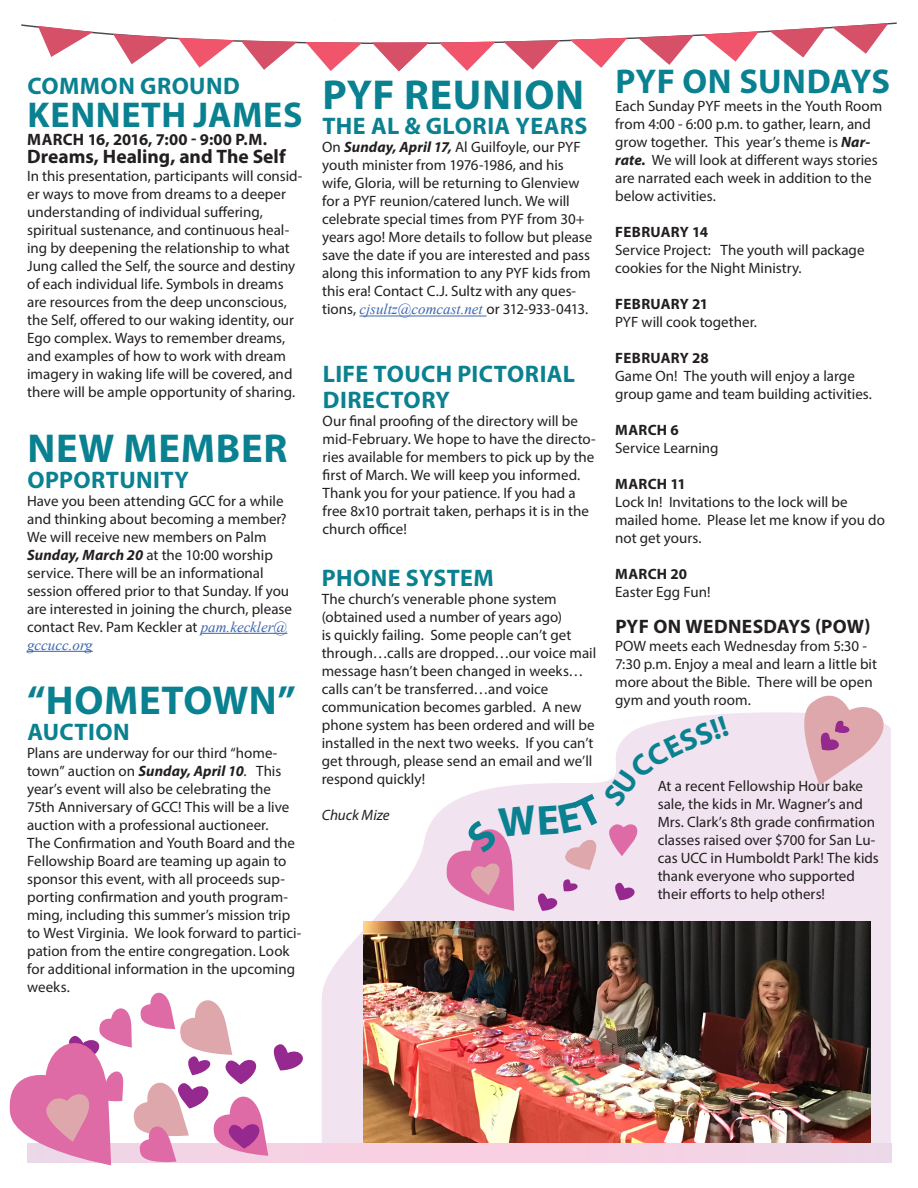
<style>
.page{position:relative;width:918px;height:1188px;background:#fff}
.page>*{position:absolute;margin:0;border:0;box-sizing:border-box;transform-origin:0 0}
.t1{font:700 42px "Myriad Pro";letter-spacing:.015em;color:#0a8190}
.t2{font:700 40.5px "Myriad Pro";letter-spacing:.015em;color:#0a8190}
.t3{font:700 36px "Myriad Pro";letter-spacing:.02em;color:#0a8190}
.t4{font:700 34.5px "Myriad Pro";letter-spacing:.005em;color:#0a8190}
.t5{font:700 24px/25.5px "Myriad Pro";letter-spacing:.015em;color:#0a8190}
.t6{font:700 19.5px "Myriad Pro";color:#231f20}
.t7{font:700 16.5px "Myriad Pro";letter-spacing:.01em;color:#231f20}
.t8{font:15px/18px "Myriad Pro";color:#231f20}
.t9{font:700 15px "Myriad Pro";letter-spacing:.015em;color:#231f20}
.t10{font:italic 15px "Myriad Pro";letter-spacing:-.005em;color:#231f20}
.s1{font-weight:700;font-style:italic}
.s2{font-family:"Times New Roman";font-style:italic;color:#3d65b0}
</style>
<div class="page">
<hr style="left:359px;top:316px;width:128px;height:1px;background:#3d65b0">
<hr style="left:201px;top:633px;width:86px;height:1px;background:#3d65b0">
<hr style="left:27px;top:651px;width:66px;height:1px;background:#3d65b0">
<svg style="left:21px;top:22px;width:876px;height:49px"></svg>
<svg style="left:322px;top:712px;width:569px;height:432px;fill:#f1e3ef"></svg>
<img style="left:364px;top:921px;width:507px;height:223px">
<svg style="left:791px;top:695px;width:100px;height:90px;background:#e5c3cd"></svg>
<div style="left:27px;top:1144px;width:864px;height:19px;background:#f6d1e3"></div>
<svg style="left:9px;top:992px;width:302px;height:173px"></svg>
<svg style="left:444px;top:716px;width:285px;height:195px"></svg>
<p class="t5" style="left:27px;top:72px;width:214px">COMMON GROUND</p>
<p class="t3" style="left:28px;top:91px;width:276px">KENNETH JAMES</p>
<p class="t7" style="left:27px;top:129px;width:241px">MARCH 16, 2016, 7:00 - 9:00 P.M.</p>
<p class="t6" style="left:27px;top:144px;width:260px">Dreams, Healing, and The Self</p>
<p class="t8" style="left:27px;top:167px;width:277px">In this presentation, participants will consid&shy;er ways to move from dreams to a deeper understanding of individual suffering, spiritual sustenance, and continuous heal&shy;ing by deepening the relationship to what Jung called the Self, the source and destiny of each individual life. Symbols in dreams are resources from the deep unconscious, the Self, offered to our waking identity, our Ego complex. Ways to remember dreams, and examples of how to work with dream imagery in waking life will be covered, and there will be ample opportunity of sharing.</p>
<p class="t2" style="left:28px;top:422px;width:261px">NEW MEMBER</p>
<p class="t5" style="left:27px;top:466px;width:163px">OPPORTUNITY</p>
<p class="t8" style="left:27px;top:491px;width:266px">Have you been attending GCC for a while and thinking about becoming a member?<br>We will receive new members on Palm <span class="s1">Sunday, March 20</span> at the 10:00 worship service. There will be an informational session offered prior to that Sunday. If you are interested in joining the church, please contact Rev. Pam Keckler at <span class="s2">pam.keckler@ gccucc.org</span></p>
<p class="t2" style="left:27px;top:674px;width:270px">“HOMETOWN”</p>
<p class="t5" style="left:27px;top:718px;width:104px">AUCTION</p>
<p class="t8" style="left:27px;top:744px;width:276px">Plans are underway for our third “home&shy;town” auction on <span class="s1">Sunday, April 10</span>. This year’s event will also be celebrating the 75th Anniversary of GCC! This will be a live auction with a professional auctioneer.<br>The Confirmation and Youth Board and the Fellowship Board are teaming up again to sponsor this event, with all proceeds sup&shy;porting confirmation and youth program&shy;ming, including this summer’s mission trip to West Virginia. We look forward to partici&shy;pation from the entire congregation. Look for additional information in the upcoming weeks.</p>
<p class="t1" style="left:323px;top:67px;width:263px">PYF REUNION</p>
<p class="t5" style="left:322px;top:113px;width:267px">THE AL &amp; GLORIA YEARS</p>
<p class="t8" style="left:322px;top:138px;width:272px">On <span class="s1">Sunday, April 17,</span> Al Guilfoyle, our PYF youth minister from 1976-1986, and his wife, Gloria, will be returning to Glenview for a PYF reunion/catered lunch. We will celebrate special times from PYF from 30+ years ago! More details to follow but please save the date if you are interested and pass along this information to any PYF kids from this era! Contact C.J. Sultz with any ques&shy;tions, <span class="s2">cjsultz@comcast.net</span> or 312-933-0413.</p>
<p class="t5" style="left:323px;top:361px;width:254px">LIFE TOUCH PICTORIAL<br>DIRECTORY</p>
<p class="t8" style="left:323px;top:411px;width:275px">Our final proofing of the directory will be mid-February. We hope to have the directo&shy;ries available for members to pick up by the first of March. We will keep you informed.<br>Thank you for your patience. If you had a free 8x10 portrait taken, perhaps it is in the church office!</p>
<p class="t5" style="left:322px;top:564px;width:173px">PHONE SYSTEM</p>
<p class="t8" style="left:322px;top:590px;width:276px">The church’s venerable phone system (obtained used a number of years ago)<br>is quickly failing. Some people can’t get through…calls are dropped…our voice mail message hasn’t been changed in weeks… calls can’t be transferred…and voice communication becomes garbled. A new phone system has been ordered and will be installed in the next two weeks. If you can’t get through, please send an email and we’ll respond quickly!</p>
<p class="t10" style="left:322px;top:806px;width:69px">Chuck Mize</p>
<p class="t4" style="left:615px;top:59px;width:276px">PYF ON SUNDAYS</p>
<p class="t8" style="left:615px;top:97px;width:269px">Each Sunday PYF meets in the Youth Room from 4:00 - 6:00 p.m. to gather, learn, and grow together. This year’s theme is <span class="s1">Nar&shy;rate.</span> We will look at different ways stories are narrated each week in addition to the below activities.</p>
<p class="t9" style="left:615px;top:223px;width:94px">FEBRUARY 14</p>
<p class="t8" style="left:615px;top:241px;width:251px">Service Project: The youth will package cookies for the Night Ministry.</p>
<p class="t9" style="left:615px;top:295px;width:94px">FEBRUARY 21</p>
<p class="t8" style="left:615px;top:313px;width:143px">PYF will cook together.</p>
<p class="t9" style="left:615px;top:349px;width:95px">FEBRUARY 28</p>
<p class="t8" style="left:615px;top:367px;width:258px">Game On! The youth will enjoy a large group game and team building activities.</p>
<p class="t9" style="left:615px;top:421px;width:65px">MARCH 6</p>
<p class="t8" style="left:615px;top:439px;width:105px">Service Learning</p>
<p class="t9" style="left:615px;top:475px;width:72px">MARCH 11</p>
<p class="t8" style="left:615px;top:493px;width:271px">Lock In! Invitations to the lock will be mailed home. Please let me know if you do not get yours.</p>
<p class="t9" style="left:615px;top:565px;width:73px">MARCH 20</p>
<p class="t8" style="left:615px;top:583px;width:97px">Easter Egg Fun!</p>
<p class="t6" style="left:615px;top:614px;width:257px">PYF ON WEDNESDAYS (POW)</p>
<p class="t8" style="left:615px;top:637px;width:263px">POW meets each Wednesday from 5:30 - 7:30 p.m. Enjoy a meal and learn a little bit more about the Bible. There will be open gym and youth room.</p>
<p class="t8" style="left:658px;top:777px;width:223px">At a recent Fellowship Hour bake sale, the kids in Mr. Wagner’s and<br>Mrs. Clark’s 8th grade confirmation classes raised over $700 for San Lu&shy;cas UCC in Humboldt Park! The kids thank everyone who supported their efforts to help others!</p>
</div>
